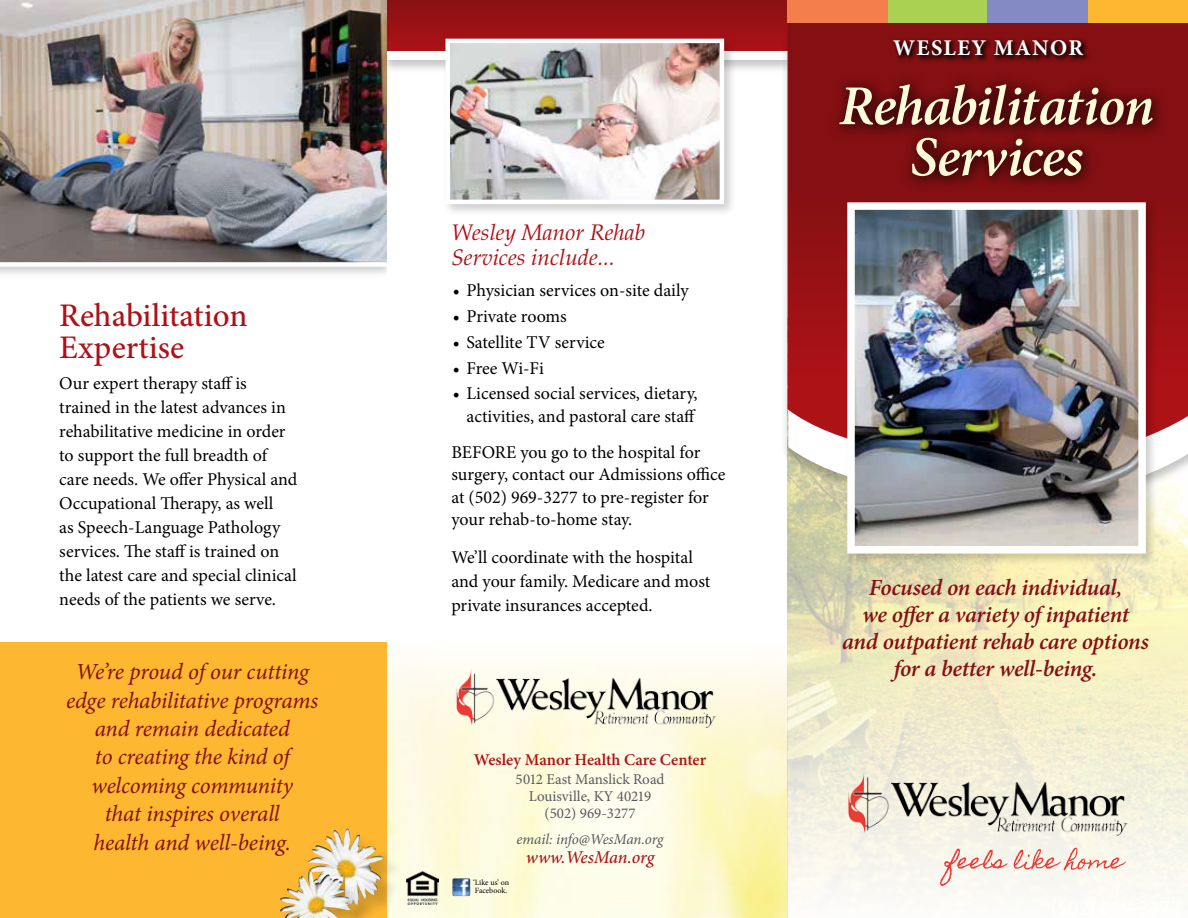
<style>
.page{position:relative;width:1188px;height:918px;background:#fff}
.page>*{position:absolute;margin:0;border:0;box-sizing:border-box;transform-origin:0 0}
.t1{font:italic 600 56.4px/51.2px "Minion Pro";letter-spacing:-.02em;color:#fffcd9;text-align:center}
.t2{font:500 33px/31.5px "Minion Pro";color:#ad1217}
.t3{font:italic 600 23.25px/27px "Minion Pro";letter-spacing:-.015em;color:#851013;text-align:center}
.t4{font:italic 23.1px/28.3px "Minion Pro";letter-spacing:-.01em;color:#851013;text-align:center}
.t5{font:italic 22.5px/25.5px "Palatino";color:#ad1217}
.t6{font:700 22.5px "Minion Pro";letter-spacing:.06em;color:#fff}
.t7{font:18px/24px "Minion Pro";color:#000}
.t8{font:italic 500 18px "Minion Pro";letter-spacing:-.005em;color:#ad1217}
.t9{font:600 16.5px "Minion Pro";letter-spacing:-.005em;color:#ad1217}
.t10{font:15px/17.2px "Minion Pro";color:#58595b;text-align:center}
.t11{font:italic 15px "Minion Pro";letter-spacing:-.01em;color:#58595b}
.t12{font:7.95px/7.5px "Minion Pro";color:#000}
</style>
<div class="page">
<img style="left:379px;top:642px;width:408px;height:276px">
<div style="left:0;top:0;width:395px;height:279px;background:#000;opacity:.2"></div>
<img style="left:0;top:0;width:387px;height:267px">
<div style="left:387px;top:0;width:37px;height:294px;background:#fff"></div>
<div style="left:379px;top:7px;width:418px;height:68px;background:#000;opacity:.23"></div>
<div style="left:387px;top:9px;width:401px;height:50px;background:#fff"></div>
<div style="left:387px;top:0;width:401px;height:51px;background:linear-gradient(to bottom,#891113,#ac1217)"></div>
<img style="left:787px;top:514px;width:401px;height:404px">
<div style="left:780px;top:36px;width:408px;height:478px;background:#000;opacity:.23"></div>
<svg style="left:788px;top:23px;width:400px;height:438px;background:#962023"></svg>
<img style="left:447px;top:666px;width:274px;height:64px">
<img style="left:406px;top:871px;width:33px;height:33px">
<img style="left:452px;top:878px;width:18px;height:18px">
<img style="left:837px;top:769px;width:296px;height:69px">
<svg style="left:940px;top:849px;width:67px;height:37px"></svg>
<svg style="left:1014px;top:848px;width:112px;height:22px;background:#f5d0c7"></svg>
<div style="left:890px;top:37px;width:201px;height:27px;background:#000;opacity:.97"></div>
<div style="left:827px;top:72px;width:341px;height:120px;background:#000;opacity:.56"></div>
<div style="left:844px;top:199px;width:315px;height:368px;background:#000;opacity:.2"></div>
<img style="left:856px;top:211px;width:281px;height:334px">
<div style="left:847px;top:202px;width:299px;height:352px;border:8px solid #fff"></div>
<div style="left:0;top:643px;width:387px;height:275px;background:#fdb731"></div>
<div style="left:311px;top:832px;width:91px;height:86px;background:#000;opacity:.17"></div>
<img style="left:308px;top:830px;width:76px;height:79px">
<div style="left:283px;top:873px;width:86px;height:45px;background:#000;opacity:.17"></div>
<img style="left:280px;top:870px;width:72px;height:48px">
<div style="left:442px;top:35px;width:295px;height:182px;background:#000;opacity:.2"></div>
<img style="left:451px;top:44px;width:268px;height:155px">
<div style="left:446px;top:39px;width:278px;height:165px;border:4px solid #fff"></div>
<div style="left:1088px;top:0;width:100px;height:23px;background:#fdb731"></div>
<div style="left:887px;top:0;width:101px;height:23px;background:#aad151"></div>
<div style="left:988px;top:0;width:100px;height:23px;background:#848bc4"></div>
<div style="left:788px;top:0;width:100px;height:23px;background:#f47e4c"></div>
<h2 class="t2" style="left:59px;top:300px;width:190px">Rehabilitation<br>Expertise</h2>
<p class="t7" style="left:59px;top:371px;width:240px">Our expert therapy staff is trained in the latest advances in rehabilitative medicine in order to support the full breadth of care needs. We offer Physical and<br>Occupational Therapy, as well<br>as Speech-Language Pathology services. The staff is trained on the latest care and special clinical needs of the patients we serve.</p>
<p class="t4" style="left:66px;top:658px;width:254px">We’re proud of our cutting edge rehabilitative programs and remain dedicated<br>to creating the kind of welcoming community<br>that inspires overall<br>health and well-being.</p>
<p class="t5" style="left:451px;top:220px;width:195px">Wesley Manor Rehab<br>Services include...</p>
<p class="t7" style="left:453px;top:279px;width:237px">• Physician services on-site daily</p>
<p class="t7" style="left:453px;top:305px;width:115px">• Private rooms</p>
<p class="t7" style="left:453px;top:330px;width:153px">• Satellite TV service</p>
<p class="t7" style="left:453px;top:356px;width:93px">• Free Wi-Fi</p>
<p class="t7" style="left:453px;top:383px;width:246px;line-height:22.5px;text-align:right">• Licensed social services, dietary, activities, and pastoral care staff</p>
<p class="t7" style="left:451px;top:441px;width:275px;line-height:22.5px">BEFORE you go to the hospital for surgery, contact our Admissions office at (502) 969-3277 to pre-register for your rehab-to-home stay.</p>
<p class="t7" style="left:451px;top:545px;width:260px">We’ll coordinate with the hospital and your family. Medicare and most private insurances accepted.</p>
<p class="t9" style="left:474px;top:749px;width:234px">Wesley Manor Health Care Center</p>
<p class="t10" style="left:516px;top:771px;width:150px">5012 East Manslick Road<br>Louisville, KY 40219 (502) 969-3277</p>
<p class="t11" style="left:517px;top:829px;width:148px">email: info@WesMan.org</p>
<p class="t8" style="left:526px;top:845px;width:130px">www.WesMan.org</p>
<p class="t12" style="left:473px;top:879px;width:38px">‘Like us’ on<br>Facebook.</p>
<p class="t6" style="left:893px;top:32px;width:191px">WESLEY MANOR</p>
<h1 class="t1" style="left:839px;top:80px;width:317px">Rehabilitation<br>Services</h1>
<p class="t3" style="left:842px;top:573px;width:308px">Focused on each individual,<br>we offer a variety of inpatient and outpatient rehab care options for a better well-being.</p>
</div>
